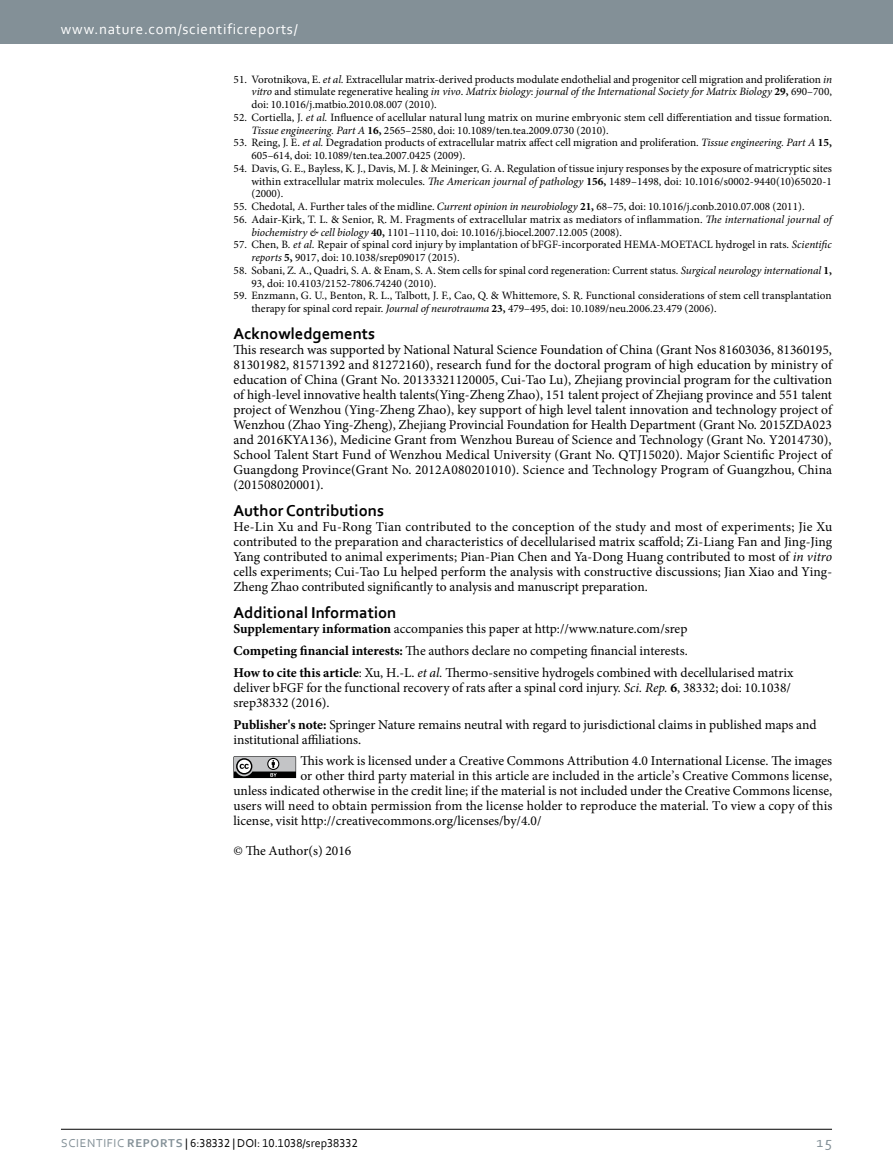
<style>
.page{position:relative;width:893px;height:1174px;background:#fff}
.page>*{position:absolute;margin:0;border:0;box-sizing:border-box;transform-origin:0 0}
.t1{font:700 16.5px "Ynttgw Corbel";color:#000}
.t2{font:15px "Nwllhk Corbel";letter-spacing:.045em;color:#fff}
.t3{font:15px "Sbldwt Corbel";color:#839097}
.t4{font:13.5px/15px "Xjyltl Minion Pro";color:#000}
.t5{font:12px "Rknyth Fhlpqg Lgxcxm Shyfnk Srypmf Bxvmyc Corbel";color:#000}
.t6{font:11.25px/12.8px "Xjyltl Minion Pro";color:#000}
.t7{font:italic 11.25px "Ftsyxr Minion Pro";letter-spacing:-.005em;color:#000}
.s1{font-family:"Ftsyxr Minion Pro";font-style:italic}
.s2{font-family:"Xjyltl Minion Pro";font-style:normal}
.s3{font-family:"Tckqhn Minion Pro";font-weight:700;font-style:normal}
.s4{font-family:"Tckqhn Minion Pro";font-weight:700}
.s5{font-family:"Vxwdsg Corbel";color:#839097}
.s6{font-family:"Fwktwb Corbel";font-weight:700;color:#839097}
</style>
<div class="page">
<div style="left:0;top:0;width:893px;height:43px;background:#839097"></div>
<hr style="left:61px;top:1129px;width:771px;height:1px;background:#000">
<svg style="left:233px;top:756px;width:63px;height:22px"></svg>
<p class="t2" style="left:61px;top:19px;width:238px">www.nature.com/scientificreports/</p>
<p class="t6" style="left:234px;top:73px;width:600px">51. Vorotnikova, E. <span class="s1">et al.</span> Extracellular matrix-derived products modulate endothelial and progenitor cell migration and proliferation <span class="s1">in</span></p>
<p class="t7" style="left:251px;top:84px;width:582px">vitro <span class="s2">and stimulate regenerative healing</span> in vivo<span class="s2">.</span> Matrix biology<span class="s2">:</span> journal of the International Society for Matrix Biology <span class="s3">29,</span> <span class="s2">690–700,</span></p>
<p class="t6" style="left:251px;top:98px;width:187px">doi: 10.1016/j.matbio.2010.08.007 (2010).</p>
<p class="t6" style="left:251px;top:111px;width:582px;text-indent:-18px">52. Cortiella, J. <span class="s1">et al.</span> Influence of acellular natural lung matrix on murine embryonic stem cell differentiation and tissue formation.<br><span class="s1">Tissue engineering. Part A</span> <span class="s4">16,</span> 2565–2580, doi: 10.1089/ten.tea.2009.0730 (2010).</p>
<p class="t6" style="left:251px;top:136px;width:582px;text-indent:-18px">53. Reing, J. E. <span class="s1">et al.</span> Degradation products of extracellular matrix affect cell migration and proliferation. <span class="s1">Tissue engineering. Part A</span> <span class="s4">15,<br></span>605–614, doi: 10.1089/ten.tea.2007.0425 (2009).</p>
<p class="t6" style="left:251px;top:162px;width:582px;text-align:justify;text-indent:-18px">54. Davis, G. E., Bayless, K. J., Davis, M. J. &amp; Meininger, G. A. Regulation of tissue injury responses by the exposure of matricryptic sites within extracellular matrix molecules. <span class="s1">The American journal of pathology</span> <span class="s4">156,</span> 1489–1498, doi: 10.1016/s0002-9440(10)65020-1 (2000).</p>
<p class="t6" style="left:234px;top:200px;width:572px">55. Chedotal, A. Further tales of the midline. <span class="s1">Current opinion in neurobiology</span> <span class="s4">21,</span> 68–75, doi: 10.1016/j.conb.2010.07.008 (2011).</p>
<p class="t6" style="left:251px;top:213px;width:582px;text-indent:-18px">56. Adair-Kirk, T. L. &amp; Senior, R. M. Fragments of extracellular matrix as mediators of inflammation. <span class="s1">The international journal of biochemistry &amp; cell biology</span> <span class="s4">40,</span> 1101–1110, doi: 10.1016/j.biocel.2007.12.005 (2008).</p>
<p class="t6" style="left:251px;top:238px;width:582px;text-indent:-18px">57. Chen, B. <span class="s1">et al.</span> Repair of spinal cord injury by implantation of bFGF-incorporated HEMA-MOETACL hydrogel in rats. <span class="s1">Scientific reports</span> <span class="s4">5,</span> 9017, doi: 10.1038/srep09017 (2015).</p>
<p class="t6" style="left:251px;top:264px;width:582px;text-indent:-18px">58. Sobani, Z. A., Quadri, S. A. &amp; Enam, S. A. Stem cells for spinal cord regeneration: Current status. <span class="s1">Surgical neurology international</span> <span class="s4">1,<br></span>93, doi: 10.4103/2152-7806.74240 (2010).</p>
<p class="t6" style="left:251px;top:289px;width:582px;text-indent:-18px">59. Enzmann, G. U., Benton, R. L., Talbott, J. F., Cao, Q. &amp; Whittemore, S. R. Functional considerations of stem cell transplantation therapy for spinal cord repair. <span class="s1">Journal of neurotrauma</span> <span class="s4">23,</span> 479–495, doi: 10.1089/neu.2006.23.479 (2006).</p>
<p class="t1" style="left:233px;top:323px;width:143px">Acknowledgements</p>
<p class="t4" style="left:233px;top:342px;width:600px;text-align:justify">This research was supported by National Natural Science Foundation of China (Grant Nos 81603036, 81360195, 81301982, 81571392 and 81272160), research fund for the doctoral program of high education by ministry of education of China (Grant No. 20133321120005, Cui-Tao Lu), Zhejiang provincial program for the cultivation of high-level innovative health talents(Ying-Zheng Zhao), 151 talent project of Zhejiang province and 551 talent project of Wenzhou (Ying-Zheng Zhao), key support of high level talent innovation and technology project of Wenzhou (Zhao Ying-Zheng), Zhejiang Provincial Foundation for Health Department (Grant No. 2015ZDA023 and 2016KYA136), Medicine Grant from Wenzhou Bureau of Science and Technology (Grant No. Y2014730), School Talent Start Fund of Wenzhou Medical University (Grant No. QTJ15020). Major Scientific Project of Guangdong Province(Grant No. 2012A080201010). Science and Technology Program of Guangzhou, China (201508020001).</p>
<p class="t1" style="left:233px;top:500px;width:152px">Author Contributions</p>
<p class="t4" style="left:233px;top:519px;width:600px;text-align:justify">He-Lin Xu and Fu-Rong Tian contributed to the conception of the study and most of experiments; Jie Xu contributed to the preparation and characteristics of decellularised matrix scaffold; Zi-Liang Fan and Jing-Jing Yang contributed to animal experiments; Pian-Pian Chen and Ya-Dong Huang contributed to most of <span class="s1">in vitro </span>cells experiments; Cui-Tao Lu helped perform the analysis with constructive discussions; Jian Xiao and Ying-Zheng Zhao contributed significantly to analysis and manuscript preparation.</p>
<p class="t1" style="left:233px;top:602px;width:164px">Additional Information</p>
<p class="t4" style="left:233px;top:618px;width:561px;line-height:21.8px"><span class="s4">Supplementary information</span> accompanies this paper at http://www.nature.com/srep<br><span class="s4">Competing financial interests:</span> The authors declare no competing financial interests.<br><span class="s4">How to cite this article</span>: Xu, H.-L. <span class="s1">et al.</span> Thermo-sensitive hydrogels combined with decellularised matrix</p>
<p class="t4" style="left:233px;top:680px;width:559px">deliver bFGF for the functional recovery of rats after a spinal cord injury. <span class="s1">Sci. Rep.</span> <span class="s4">6</span>, 38332; doi: 10.1038/ srep38332 (2016).</p>
<p class="t4" style="left:233px;top:716px;width:584px"><span class="s4">Publisher's note:</span> Springer Nature remains neutral with regard to jurisdictional claims in published maps and institutional affiliations.</p>
<p class="t4" style="left:300px;top:753px;width:533px">This work is licensed under a Creative Commons Attribution 4.0 International License. The images</p>
<p class="t4" style="left:300px;top:768px;width:533px">or other third party material in this article are included in the article’s Creative Commons license,</p>
<p class="t4" style="left:233px;top:783px;width:600px">unless indicated otherwise in the credit line; if the material is not included under the Creative Commons license,</p>
<p class="t4" style="left:233px;top:798px;width:600px">users will need to obtain permission from the license holder to reproduce the material. To view a copy of this</p>
<p class="t4" style="left:233px;top:813px;width:310px">license, visit http://creativecommons.org/licenses/by/4.0/</p>
<p class="t4" style="left:233px;top:843px;width:119px">© The Author(s) 2016</p>
<p class="t5" style="left:61px;top:1135px;width:298px"><span class="s5">SCIENTIFIC</span> <span class="s6">REPORTS</span> | 6:38332 | DOI: 10.1038/srep38332</p>
<p class="t3" style="left:817px;top:1132px;width:17px">15</p>
</div>
